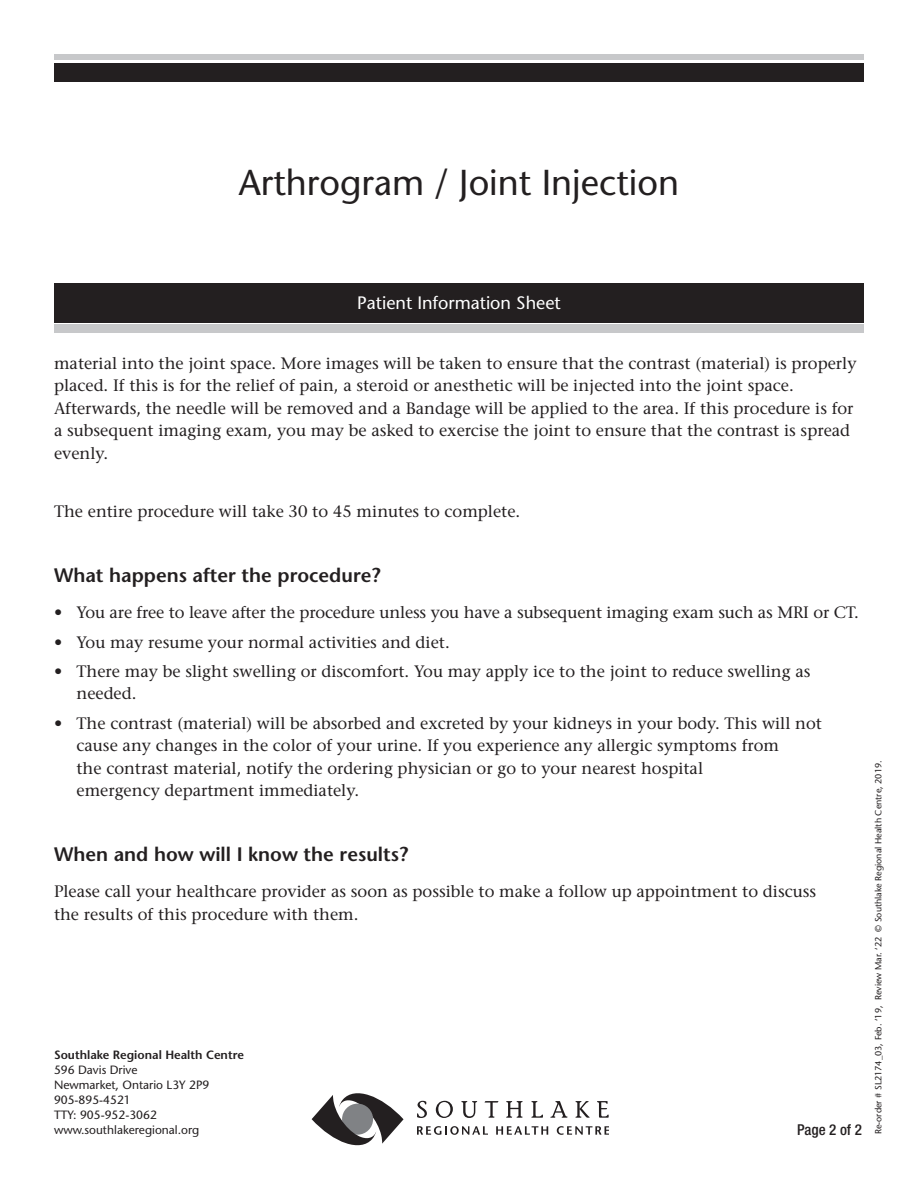
<style>
.page{position:relative;width:918px;height:1188px;background:#fff}
.page>*{position:absolute;margin:0;border:0;box-sizing:border-box;transform-origin:0 0}
.t1{font:500 36px "Stone Sans Std";color:#231f20}
.t2{font:600 19.5px "Stone Sans Std";color:#231f20}
.t3{font:500 18px "Stone Sans Std";color:#fff}
.t4{font:500 16.5px/22.5px "Stone Serif Std";color:#231f20}
.t5{font:500 condensed 15px "Helvetica Neue";color:#231f20}
.t6{font:500 12px "Stone Sans Std";color:#231f20}
.t7{font:600 12px "Stone Sans Std";color:#231f20}
.t8{font:500 9px "Stone Sans Std";color:#231f20}
</style>
<div class="page">
<svg style="left:312px;top:1093px;width:92px;height:52px"></svg>
<svg style="left:417px;top:1101px;width:10px;height:17px"></svg>
<svg style="left:436px;top:1101px;width:17px;height:17px"></svg>
<svg style="left:461px;top:1101px;width:16px;height:17px"></svg>
<svg style="left:484px;top:1101px;width:15px;height:17px"></svg>
<svg style="left:506px;top:1101px;width:17px;height:17px"></svg>
<svg style="left:531px;top:1101px;width:12px;height:17px"></svg>
<svg style="left:550px;top:1101px;width:18px;height:17px"></svg>
<svg style="left:575px;top:1101px;width:15px;height:17px"></svg>
<svg style="left:597px;top:1101px;width:12px;height:17px"></svg>
<svg style="left:417px;top:1126px;width:71px;height:9px"></svg>
<svg style="left:496px;top:1126px;width:52px;height:9px"></svg>
<svg style="left:557px;top:1126px;width:52px;height:9px"></svg>
<div style="left:54px;top:54px;width:810px;height:6px;background:#c7c8ca"></div>
<div style="left:54px;top:63px;width:810px;height:19px;background:#231f20"></div>
<div style="left:54px;top:325px;width:810px;height:8px;background:#c7c8ca"></div>
<div style="left:54px;top:283px;width:810px;height:39px;background:#231f20"></div>
<p class="t1" style="left:239px;top:161px;width:442px">Arthrogram / Joint Injection</p>
<p class="t3" style="left:357px;top:292px;width:205px">Patient Information Sheet</p>
<p class="t4" style="left:54px;top:352px;width:804px">material into the joint space. More images will be taken to ensure that the contrast (material) is properly placed. If this is for the relief of pain, a steroid or anesthetic will be injected into the joint space.<br>Afterwards, the needle will be removed and a Bandage will be applied to the area. If this procedure is for a subsequent imaging exam, you may be asked to exercise the joint to ensure that the contrast is spread evenly.</p>
<p class="t4" style="left:54px;top:500px;width:468px">The entire procedure will take 30 to 45 minutes to complete.</p>
<p class="t2" style="left:54px;top:564px;width:328px">What happens after the procedure?</p>
<p class="t4" style="left:54px;top:601px;width:807px">• You are free to leave after the procedure unless you have a subsequent imaging exam such as MRI or CT.</p>
<p class="t4" style="left:54px;top:631px;width:397px">• You may resume your normal activities and diet.</p>
<p class="t4" style="left:77px;top:660px;width:736px;text-indent:-23px">• There may be slight swelling or discomfort. You may apply ice to the joint to reduce swelling as needed.</p>
<p class="t4" style="left:76px;top:712px;width:747px;text-indent:-22px">• The contrast (material) will be absorbed and excreted by your kidneys in your body. This will not cause any changes in the color of your urine. If you experience any allergic symptoms from<br>the contrast material, notify the ordering physician or go to your nearest hospital<br>emergency department immediately.</p>
<p class="t2" style="left:54px;top:843px;width:356px">When and how will I know the results?</p>
<p class="t4" style="left:54px;top:880px;width:764px">Please call your healthcare provider as soon as possible to make a follow up appointment to discuss the results of this procedure with them.</p>
<p class="t7" style="left:54px;top:1048px;width:192px">Southlake Regional Health Centre</p>
<p class="t6" style="left:54px;top:1063px;width:85px">596 Davis Drive</p>
<p class="t6" style="left:54px;top:1078px;width:157px">Newmarket, Ontario L3Y 2P9</p>
<p class="t6" style="left:54px;top:1093px;width:78px">905-895-4521</p>
<p class="t6" style="left:54px;top:1108px;width:104px">TTY: 905-952-3062</p>
<p class="t6" style="left:54px;top:1123px;width:147px">www.southlakeregional.org</p>
<p class="t5" style="left:797px;top:1121px;width:66px">Page 2 of 2</p>
<p class="t8" style="left:873px;top:1134px;width:375px;rotate:-90deg">Re-order # SL2174_03, Feb. ‘19, Review Mar. ‘22 © Southlake Regional Health Centre, 2019.</p>
</div>
